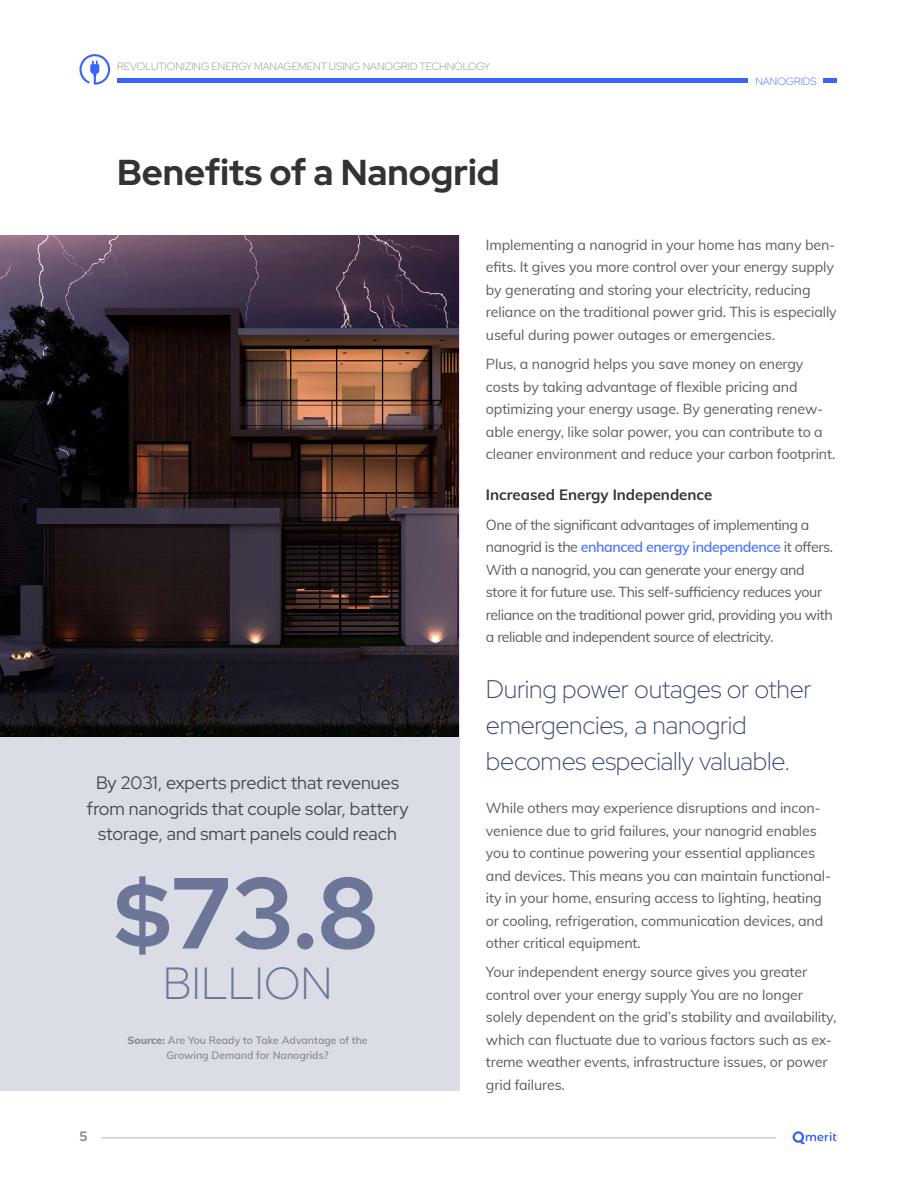
<style>
.page{position:relative;width:918px;height:1188px;background:#fff}
.page>*{position:absolute;margin:0;border:0;box-sizing:border-box;transform-origin:0 0}
.t1{font:800 100.65px "Red Hat Display";color:#6d7698}
.t2{font:300 45px "Red Hat Display";color:#6d7698}
.t3{font:700 36px "Red Hat Display";color:#333}
.t4{font:300 25.5px/36px "Red Hat Display";letter-spacing:-.01em;color:#3c4976}
.t5{font:18px/25.5px "Red Hat Display";color:#47474f;text-align:center}
.t6{font:700 15px "Muli";color:#333}
.t7{font:14.25px/22.5px "Muli";letter-spacing:-.01em;color:#5c5c62}
.t8{font:14.25px/22.5px "Muli";letter-spacing:-.03em;color:#5c5c62}
.t9{font:700 13.5px "Red Hat Display";color:#898989}
.t10{font:600 10.5px/15px "Muli";color:#898989;text-align:center}
.t11{font:300 10.5px "Red Hat Display";color:#898989}
.t12{font:300 10.5px "Red Hat Display";color:#3863ff}
.s1{font-size:94.05px}
.s2{font-weight:800}
.s3{font-weight:600;color:#4c73ff}
</style>
<div class="page">
<img style="left:0;top:235px;width:459px;height:503px">
<div style="left:0;top:738px;width:459px;height:353px;background:#dadde5"></div>
<hr style="left:117px;top:79px;width:720px;height:4px;background:#3863ff">
<svg style="left:79px;top:54px;width:31px;height:31px"></svg>
<hr style="left:101px;top:1137px;width:675px;height:2px;background:#898989">
<svg style="left:792px;top:1131px;width:45px;height:13px"></svg>
<div style="left:749px;top:71px;width:74px;height:16px;background:#fff"></div>
<p class="t11" style="left:117px;top:62px;width:375px">REVOLUTIONIZING ENERGY MANAGEMENT USING NANOGRID TECHNOLOGY</p>
<h3 class="t3" style="left:117px;top:149px;width:384px">Benefits of a Nanogrid</h3>
<p class="t12" style="left:755px;top:77px;width:63px">NANOGRIDS</p>
<p class="t5" style="left:87px;top:772px;width:323px">By 2031, experts predict that revenues from nanogrids that couple solar, battery storage, and smart panels could reach</p>
<h1 class="t1" style="left:115px;top:871px;width:267px"><span class="s1">$</span>73.8</h1>
<h2 class="t2" style="left:163px;top:966px;width:171px">BILLION</h2>
<p class="t9" style="left:80px;top:1131px;width:10px">5</p>
<p class="t10" style="left:128px;top:1034px;width:242px"><span class="s2">Source:</span> Are You Ready to Take Advantage of the<br>Growing Demand for Nanogrids?</p>
<p class="t7" style="left:486px;top:233px;width:352px">Implementing a nanogrid in your home has many ben&shy;efits. It gives you more control over your energy supply by generating and storing your electricity, reducing reliance on the traditional power grid. This is especially useful during power outages or emergencies.</p>
<p class="t7" style="left:486px;top:352px;width:351px">Plus, a nanogrid helps you save money on energy costs by taking advantage of flexible pricing and optimizing your energy usage. By generating renew&shy;able energy, like solar power, you can contribute to a cleaner environment and reduce your carbon footprint.</p>
<p class="t6" style="left:486px;top:484px;width:228px">Increased Energy Independence</p>
<p class="t8" style="left:486px;top:512px;width:349px">One of the significant advantages of implementing a nanogrid is the <span class="s3">enhanced energy independence</span> it offers.<br>With a nanogrid, you can generate your energy and store it for future use. This self-sufficiency reduces your reliance on the traditional power grid, providing you with a reliable and independent source of electricity.</p>
<h3 class="t4" style="left:486px;top:673px;width:327px">During power outages or other emergencies, a nanogrid becomes especially valuable.</h3>
<p class="t7" style="left:486px;top:796px;width:347px">While others may experience disruptions and incon&shy;venience due to grid failures, your nanogrid enables you to continue powering your essential appliances and devices. This means you can maintain functional&shy;ity in your home, ensuring access to lighting, heating or cooling, refrigeration, communication devices, and other critical equipment.</p>
<p class="t7" style="left:486px;top:960px;width:352px">Your independent energy source gives you greater control over your energy supply You are no longer solely dependent on the grid’s stability and availability, which can fluctuate due to various factors such as ex&shy;treme weather events, infrastructure issues, or power grid failures.</p>
</div>
